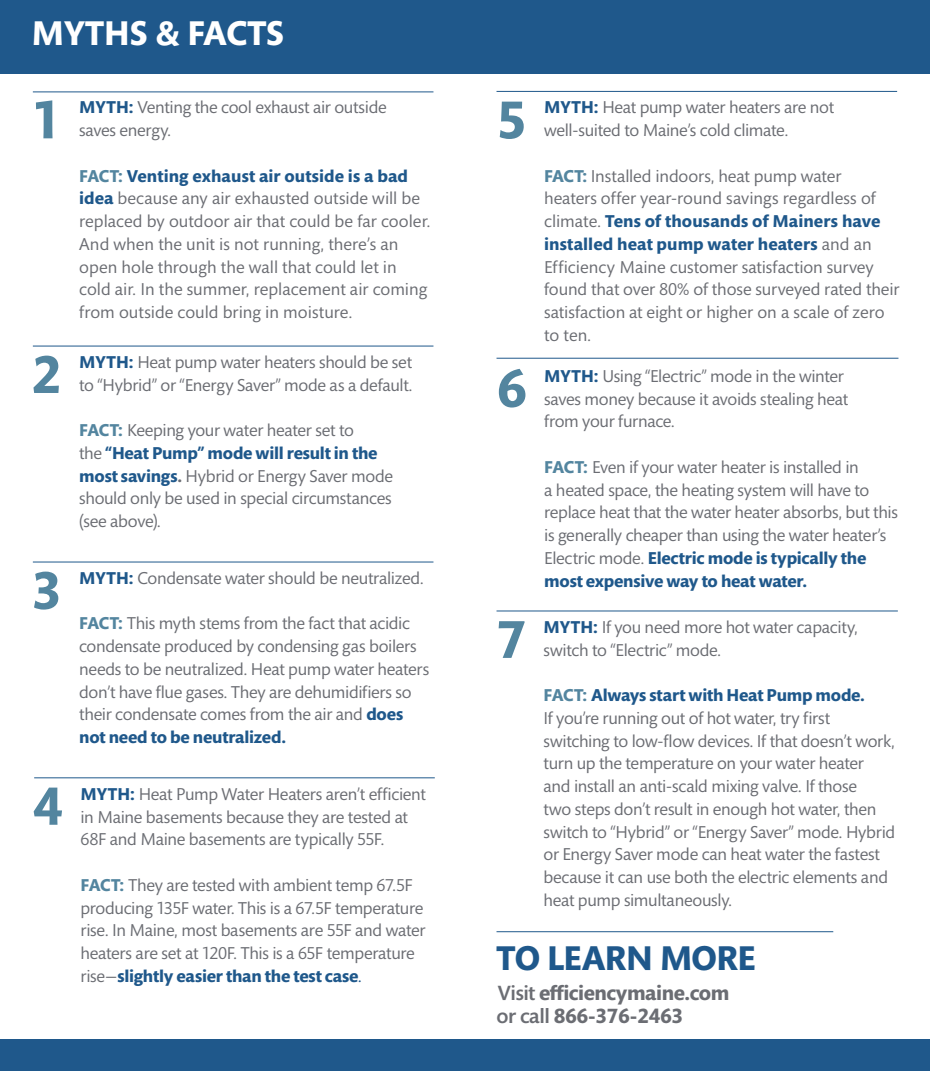
<style>
.page{position:relative;width:930px;height:1071px;background:#fff}
.page>*{position:absolute;margin:0;border:0;box-sizing:border-box;transform-origin:0 0}
.t1{font:700 54.25px "Mundo Sans Std";color:#53859f}
.t2{font:700 35px "Mundo Sans Std";color:#fff}
.t3{font:700 35px "Mundo Sans Std";letter-spacing:-.02em;color:#1f588b}
.t4{font:700 21px/22.8px "Mundo Sans Std";letter-spacing:-.02em;color:#6b6d73}
.t5{font:17.5px/22.8px "Mundo Sans Std";letter-spacing:-.015em;color:#6b6d73}
.s1{font-weight:700;color:#1f588b}
.s2{font-weight:700;color:#53859f}
.s3{font-weight:700}
.s4{color:#1f588b}
.s5{font-weight:500}
</style>
<div class="page">
<hr style="left:496px;top:91px;width:400px;height:1px;background:#1f588b">
<div style="left:0;top:0;width:929px;height:73px;background:#1f588b"></div>
<hr style="left:496px;top:358px;width:402px;height:1px;background:#1f588b">
<hr style="left:496px;top:611px;width:401px;height:1px;background:#1f588b">
<hr style="left:33px;top:91px;width:400px;height:1px;background:#1f588b">
<hr style="left:33px;top:346px;width:400px;height:1px;background:#1f588b">
<hr style="left:33px;top:562px;width:400px;height:1px;background:#1f588b">
<div style="left:0;top:1040px;width:929px;height:31px;background:#1f588b"></div>
<hr style="left:496px;top:931px;width:337px;height:1px;background:#1f588b">
<hr style="left:34px;top:777px;width:400px;height:1px;background:#1f588b">
<h2 class="t2" style="left:32px;top:14px;width:254px">MYTHS &amp; FACTS</h2>
<h1 class="t1" style="left:32px;top:90px;width:32px">1</h1>
<p class="t5" style="left:79px;top:97px;width:309px"><span class="s1">MYTH:</span> Venting the cool exhaust air outside saves energy.</p>
<p class="t5" style="left:79px;top:165px;width:353px"><span class="s2">FACT:</span> <span class="s1">Venting exhaust air outside is a bad idea</span> because any air exhausted outside will be replaced by outdoor air that could be far cooler.<br>And when the unit is not running, there’s an open hole through the wall that could let in cold air. In the summer, replacement air coming from outside could bring in moisture.</p>
<h1 class="t1" style="left:32px;top:345px;width:32px">2</h1>
<p class="t5" style="left:79px;top:351px;width:335px"><span class="s1">MYTH:</span> Heat pump water heaters should be set to “Hybrid” or “Energy Saver” mode as a default.</p>
<p class="t5" style="left:79px;top:419px;width:315px"><span class="s2">FACT:</span> Keeping your water heater set to<br>the <span class="s1">“Heat Pump” mode will result in the most savings</span><span class="s3">.</span> Hybrid or Energy Saver mode should only be used in special circumstances (see above).</p>
<h1 class="t1" style="left:32px;top:561px;width:32px">3</h1>
<p class="t5" style="left:79px;top:567px;width:346px"><span class="s1">MYTH:</span> Condensate water should be neutralized.</p>
<p class="t5" style="left:79px;top:613px;width:351px"><span class="s2">FACT:</span> This myth stems from the fact that acidic condensate produced by condensing gas boilers needs to be neutralized. Heat pump water heaters don’t have flue gases. They are dehumidifiers so their condensate comes from the air and <span class="s1">does not need to be neutralized.</span></p>
<h1 class="t1" style="left:33px;top:777px;width:32px">4</h1>
<p class="t5" style="left:80px;top:783px;width:347px"><span class="s1">MYTH:</span> Heat Pump Water Heaters aren’t efficient in Maine basements because they are tested at<br>68F and Maine basements are typically 55F.</p>
<p class="t5" style="left:80px;top:874px;width:346px"><span class="s2">FACT:</span> They are tested with ambient temp 67.5F producing 135F water. This is a 67.5F temperature rise. In Maine, most basements are 55F and water heaters are set at 120F. This is a 65F temperature rise—<span class="s1">slightly easier than the test case</span><span class="s4">.</span></p>
<h1 class="t1" style="left:496px;top:90px;width:32px">5</h1>
<p class="t5" style="left:544px;top:97px;width:291px"><span class="s1">MYTH:</span> Heat pump water heaters are not well-suited to Maine’s cold climate.</p>
<p class="t5" style="left:544px;top:165px;width:356px"><span class="s2">FACT:</span> Installed indoors, heat pump water<br>heaters offer year-round savings regardless of climate. <span class="s1">Tens of thousands of Mainers have installed heat pump water heaters</span> and an Efficiency Maine customer satisfaction survey found that over 80% of those surveyed rated their satisfaction at eight or higher on a scale of zero to ten.</p>
<h1 class="t1" style="left:496px;top:359px;width:32px">6</h1>
<p class="t5" style="left:544px;top:365px;width:305px"><span class="s1">MYTH:</span> Using “Electric” mode in the winter saves money because it avoids stealing heat from your furnace.</p>
<p class="t5" style="left:544px;top:456px;width:355px"><span class="s2">FACT:</span> Even if your water heater is installed in<br>a heated space, the heating system will have to replace heat that the water heater absorbs, but this is generally cheaper than using the water heater’s Electric mode. <span class="s1">Electric mode is typically the most expensive way to heat water.</span></p>
<h1 class="t1" style="left:496px;top:610px;width:32px">7</h1>
<p class="t5" style="left:543px;top:616px;width:316px"><span class="s1">MYTH:</span> If you need more hot water capacity, switch to “Electric” mode.</p>
<p class="t5" style="left:543px;top:684px;width:353px"><span class="s2">FACT:</span> <span class="s1">Always start with Heat Pump mode.<br></span>If you’re running out of hot water, try first switching to low-flow devices. If that doesn’t work, turn up the temperature on your water heater and install an anti-scald mixing valve. If those<br>two steps don’t result in enough hot water, then switch to “Hybrid” or “Energy Saver” mode. Hybrid or Energy Saver mode can heat water the fastest because it can use both the electric elements and heat pump simultaneously.</p>
<h2 class="t3" style="left:496px;top:939px;width:261px">TO LEARN MORE</h2>
<p class="t4" style="left:496px;top:982px;width:234px"><span class="s5">Visit</span> efficiencymaine.com <span class="s5">or call</span> 866-376-2463</p>
</div>
